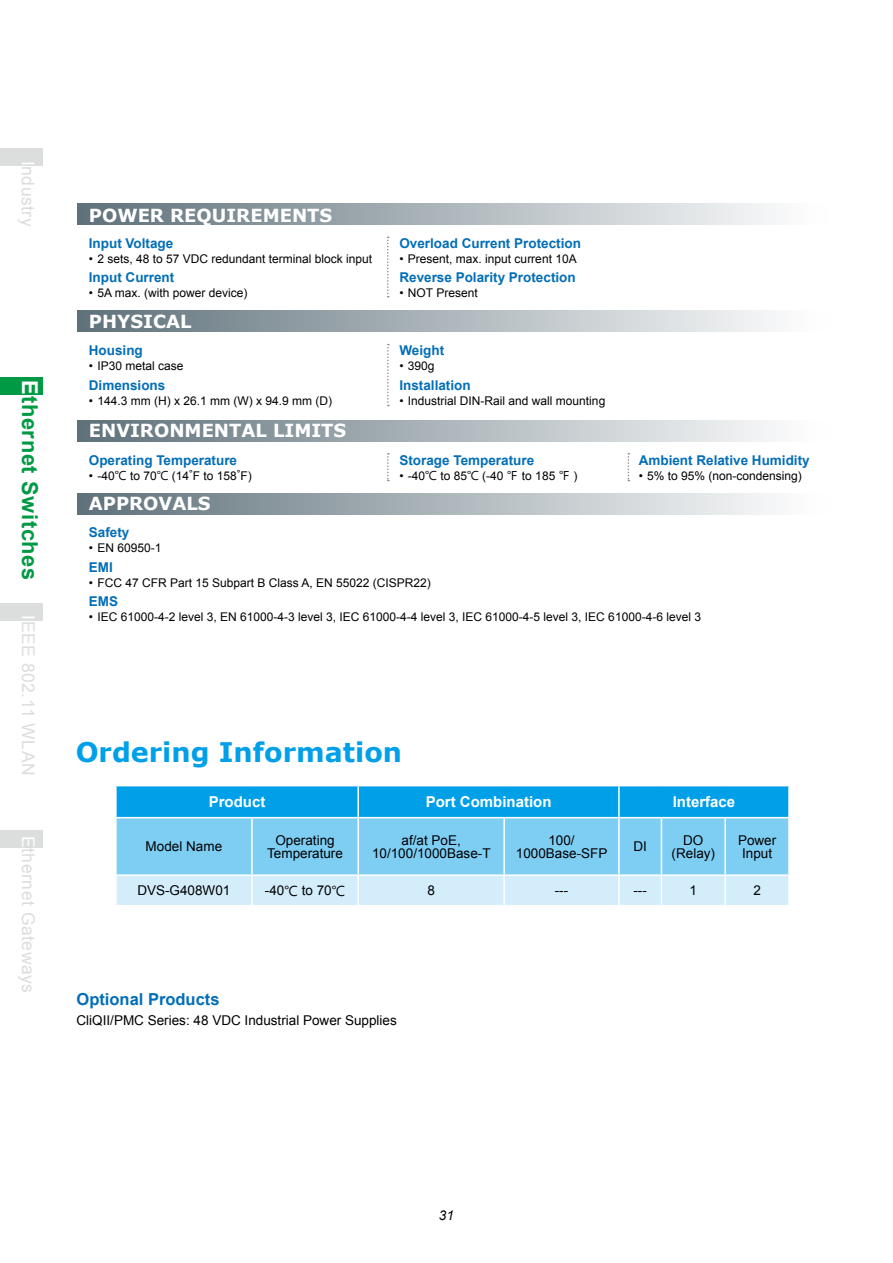
<style>
.page{position:relative;width:893px;height:1263px;background:#fff}
.page>*{position:absolute;margin:0;border:0;box-sizing:border-box;transform-origin:0 0}
.t1{font:700 27px "Verdana";color:#00a0e9}
.t2{font:700 21.9px "Arial";letter-spacing:.03em;color:#094}
.t3{font:700 18px "Verdana";color:#fff}
.t4{font:17.55px "Arial";letter-spacing:.03em;color:#dcdddd}
.t5{font:700 16.5px "Arial";color:#036eb8}
.t6{font:700 15px "Arial";color:#fff}
.t7{font:700 13.5px "Arial";color:#036eb8}
.t8{font:13.5px/13.5px "Arial";color:#000;text-align:center}
.t9{font:italic 13.5px "Arial";color:#000}
.t10{font:12px "Arial";color:#000}
.s1{color:#fff}
.s2{font-family:"Microsoft Jheng Hei"}
</style>
<div class="page">
<div style="left:0;top:149px;width:42px;height:17px;background:#dcdddd"></div>
<div style="left:0;top:377px;width:42px;height:17px;background:#094"></div>
<div style="left:0;top:604px;width:42px;height:17px;background:#dcdddd"></div>
<div style="left:0;top:830px;width:42px;height:17px;background:#dcdddd"></div>
<div style="left:77px;top:311px;width:752px;height:21px;background:linear-gradient(to right,#5e717a,#fff)"></div>
<div style="left:77px;top:420px;width:752px;height:21px;background:linear-gradient(to right,#5e717a,#fff)"></div>
<div style="left:77px;top:493px;width:752px;height:21px;background:linear-gradient(to right,#5e717a,#fff)"></div>
<div style="left:78px;top:204px;width:751px;height:21px;background:linear-gradient(to right,#5e717a,#fff)"></div>
<svg style="left:387px;top:344px;width:2px;height:62px"></svg>
<svg style="left:387px;top:453px;width:2px;height:28px"></svg>
<svg style="left:387px;top:237px;width:2px;height:60px"></svg>
<svg style="left:628px;top:453px;width:1px;height:28px"></svg>
<svg style="left:116px;top:786px;width:673px;height:119px;background:#77cbf3"></svg>
<hr style="left:725px;top:874px;width:65px;height:2px;background:#fff">
<hr style="left:724px;top:876px;width:2px;height:29px;background:#fff">
<hr style="left:788px;top:876px;width:2px;height:29px;background:#fff">
<h3 class="t4" style="left:39px;top:161px;width:67px;rotate:90deg"><span class="s1">I</span>ndustry</h3>
<h2 class="t2" style="left:44px;top:380px;width:202px;rotate:90deg"><span class="s1">E</span>thernet Switches</h2>
<h3 class="t4" style="left:40px;top:615px;width:162px;rotate:90deg"><span class="s1">I</span>EEE 802.11 WLAN</h3>
<h3 class="t4" style="left:40px;top:836px;width:159px;rotate:90deg"><span class="s1">E</span>thernet Gateways</h3>
<h3 class="t3" style="left:89px;top:204px;width:245px">POWER REQUIREMENTS</h3>
<p class="t7" style="left:89px;top:234px;width:86px">Input Voltage</p>
<p class="t10" style="left:89px;top:251px;width:285px">• 2 sets, 48 to 57 VDC redundant terminal block input</p>
<p class="t7" style="left:89px;top:269px;width:87px">Input Current</p>
<p class="t10" style="left:89px;top:285px;width:160px">• 5A max. (with power device)</p>
<h3 class="t3" style="left:89px;top:310px;width:104px">PHYSICAL</h3>
<p class="t7" style="left:89px;top:342px;width:55px">Housing</p>
<p class="t10" style="left:89px;top:358px;width:96px">• IP30 metal case</p>
<p class="t7" style="left:89px;top:376px;width:78px">Dimensions</p>
<p class="t10" style="left:89px;top:392px;width:245px">• 144.3 mm (H) x 26.1 mm (W) x 94.9 mm (D)</p>
<h3 class="t3" style="left:89px;top:419px;width:259px">ENVIRONMENTAL LIMITS</h3>
<p class="t7" style="left:89px;top:451px;width:150px">Operating Temperature</p>
<p class="t10" style="left:89px;top:467px;width:164px">• -40<span class="s2">℃</span> to 70<span class="s2">℃</span> (14<span class="s2">˚</span>F to 158<span class="s2">˚</span>F)</p>
<h3 class="t3" style="left:89px;top:492px;width:123px">APPROVALS</h3>
<p class="t7" style="left:399px;top:234px;width:183px">Overload Current Protection</p>
<p class="t10" style="left:399px;top:251px;width:179px">• Present, max. input current 10A</p>
<p class="t7" style="left:399px;top:269px;width:178px">Reverse Polarity Protection</p>
<p class="t10" style="left:399px;top:285px;width:80px">• NOT Present</p>
<p class="t7" style="left:399px;top:342px;width:46px">Weight</p>
<p class="t10" style="left:399px;top:358px;width:37px">• 390g</p>
<p class="t7" style="left:399px;top:376px;width:73px">Installation</p>
<p class="t10" style="left:399px;top:392px;width:207px">• Industrial DIN-Rail and wall mounting</p>
<p class="t7" style="left:399px;top:451px;width:136px">Storage Temperature</p>
<p class="t10" style="left:399px;top:467px;width:179px">• -40<span class="s2">℃</span> to 85<span class="s2">℃</span> (-40 <span class="s2">℉</span> to 185 <span class="s2">℉</span> )</p>
<p class="t7" style="left:639px;top:451px;width:173px">Ambient Relative Humidity</p>
<p class="t10" style="left:639px;top:467px;width:165px">• 5% to 95% (non-condensing)</p>
<p class="t7" style="left:89px;top:524px;width:42px">Safety</p>
<p class="t10" style="left:89px;top:540px;width:74px">• EN 60950-1</p>
<p class="t7" style="left:89px;top:558px;width:26px">EMI</p>
<p class="t10" style="left:89px;top:574px;width:343px">• FCC 47 CFR Part 15 Subpart B Class A, EN 55022 (CISPR22)</p>
<p class="t7" style="left:89px;top:592px;width:31px">EMS</p>
<p class="t10" style="left:89px;top:609px;width:614px">• IEC 61000-4-2 level 3, EN 61000-4-3 level 3, IEC 61000-4-4 level 3, IEC 61000-4-5 level 3, IEC 61000-4-6 level 3</p>
<h1 class="t1" style="left:76px;top:735px;width:328px">Ordering Information</h1>
<p class="t6" style="left:209px;top:792px;width:58px">Product</p>
<p class="t6" style="left:426px;top:792px;width:127px">Port Combination</p>
<p class="t6" style="left:673px;top:792px;width:64px">Interface</p>
<p class="t8" style="left:146px;top:840px;width:78px">Model Name</p>
<p class="t8" style="left:267px;top:833px;width:77px">Operating<br>Temperature</p>
<p class="t8" style="left:372px;top:833px;width:120px">af/at PoE,<br>10/100/1000Base-T</p>
<p class="t8" style="left:516px;top:833px;width:93px">100/<br>1000Base-SFP</p>
<p class="t8" style="left:633px;top:840px;width:15px">DI</p>
<p class="t8" style="left:672px;top:833px;width:45px">DO (Relay)</p>
<p class="t8" style="left:738px;top:833px;width:40px">Power<br>Input</p>
<p class="t8" style="left:137px;top:884px;width:95px">DVS-G408W01</p>
<p class="t8" style="left:265px;top:884px;width:82px">-40<span class="s2">℃</span> to 70<span class="s2">℃</span></p>
<p class="t8" style="left:427px;top:884px;width:9px">8</p>
<p class="t8" style="left:555px;top:884px;width:15px">---</p>
<p class="t8" style="left:633px;top:884px;width:15px">---</p>
<p class="t8" style="left:690px;top:884px;width:9px">1</p>
<p class="t8" style="left:753px;top:884px;width:9px">2</p>
<h3 class="t5" style="left:77px;top:988px;width:145px">Optional Products</h3>
<p class="t8" style="left:77px;top:1014px;width:322px">CliQII/PMC Series: 48 VDC Industrial Power Supplies</p>
<p class="t9" style="left:439px;top:1206px;width:17px">31</p>
</div>
